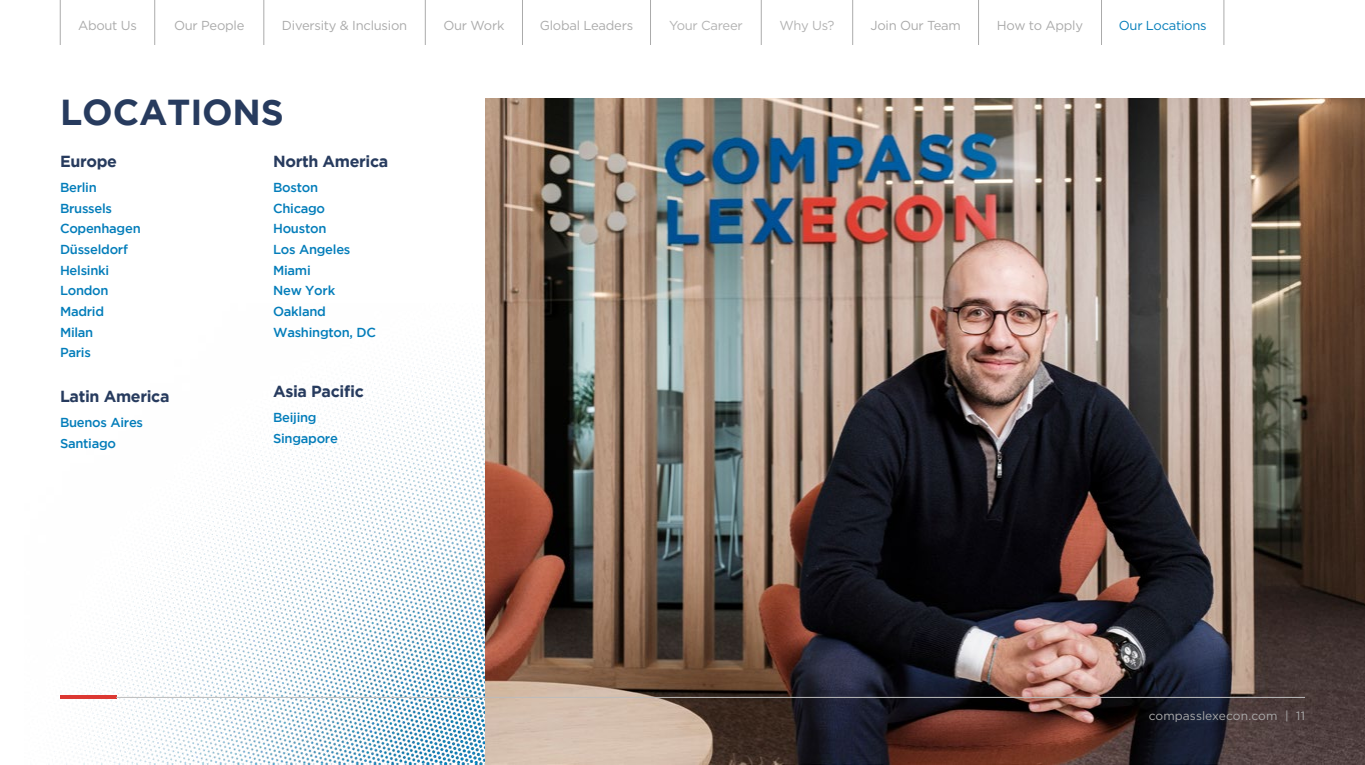
<style>
.page{position:relative;width:1365px;height:765px;background:#fff}
.page>*{position:absolute;margin:0;border:0;box-sizing:border-box;transform-origin:0 0}
.t1{font:700 36px "Gotham";letter-spacing:-.005em;color:#273b5e}
.t2{font:700 16px "Gotham";letter-spacing:-.02em;color:#273b5e}
.t3{font:500 13px/20.6px "Gotham";letter-spacing:-.02em;color:#037dba}
.t4{font:13px "Gotham";letter-spacing:-.02em;color:#ababab}
.t5{font:13px "Gotham";letter-spacing:-.02em;color:#b3b3b3}
.t6{font:13px "Gotham";letter-spacing:-.02em;color:#037dba}
.t7{font:12px "Gotham";letter-spacing:.005em;color:#ababab}
</style>
<div class="page">
<img style="left:54px;top:336px;width:431px;height:429px">
<img style="left:485px;top:98px;width:880px;height:667px">
<hr style="left:60px;top:696px;width:56px;height:3px;background:#dc3832">
<hr style="left:116px;top:697px;width:1189px;height:1px;background:#bcbcbc">
<hr style="left:60px;top:0;width:1px;height:45px;background:#ababab">
<hr style="left:154px;top:0;width:1px;height:45px;background:#ababab">
<hr style="left:264px;top:0;width:1px;height:45px;background:#ababab">
<hr style="left:425px;top:0;width:1px;height:45px;background:#ababab">
<hr style="left:522px;top:0;width:1px;height:45px;background:#ababab">
<hr style="left:650px;top:0;width:1px;height:45px;background:#ababab">
<hr style="left:761px;top:0;width:1px;height:45px;background:#ababab">
<hr style="left:852px;top:0;width:1px;height:45px;background:#ababab">
<hr style="left:978px;top:0;width:1px;height:45px;background:#ababab">
<hr style="left:1101px;top:0;width:1px;height:45px;background:#ababab">
<hr style="left:1224px;top:0;width:1px;height:45px;background:#ababab">
<p class="t4" style="left:78px;top:18px;width:60px">About Us</p>
<p class="t4" style="left:174px;top:18px;width:72px">Our People</p>
<p class="t4" style="left:282px;top:18px;width:127px">Diversity &amp; Inclusion</p>
<p class="t4" style="left:443px;top:18px;width:63px">Our Work</p>
<p class="t4" style="left:540px;top:18px;width:95px">Global Leaders</p>
<p class="t5" style="left:669px;top:18px;width:75px">Your Career</p>
<p class="t5" style="left:779px;top:18px;width:57px">Why Us?</p>
<p class="t4" style="left:870px;top:18px;width:92px">Join Our Team</p>
<p class="t4" style="left:997px;top:18px;width:88px">How to Apply</p>
<p class="t6" style="left:1119px;top:18px;width:89px">Our Locations</p>
<h1 class="t1" style="left:60px;top:91px;width:225px">LOCATIONS</h1>
<p class="t2" style="left:60px;top:152px;width:59px">Europe</p>
<p class="t3" style="left:60px;top:177px;width:82px">Berlin<br>Brussels<br>Copenhagen<br>Düsseldorf<br>Helsinki<br>London<br>Madrid<br>Milan<br>Paris</p>
<p class="t2" style="left:60px;top:387px;width:111px">Latin America</p>
<p class="t3" style="left:60px;top:412px;width:85px">Buenos Aires<br>Santiago</p>
<p class="t2" style="left:273px;top:152px;width:117px">North America</p>
<p class="t3" style="left:273px;top:177px;width:104px">Boston<br>Chicago<br>Houston<br>Los Angeles<br>Miami<br>New York<br>Oakland<br>Washington, DC</p>
<p class="t2" style="left:273px;top:382px;width:92px">Asia Pacific</p>
<p class="t3" style="left:273px;top:407px;width:66px">Beijing<br>Singapore</p>
<p class="t7" style="left:1149px;top:709px;width:158px">compasslexecon.com | 11</p>
</div>
